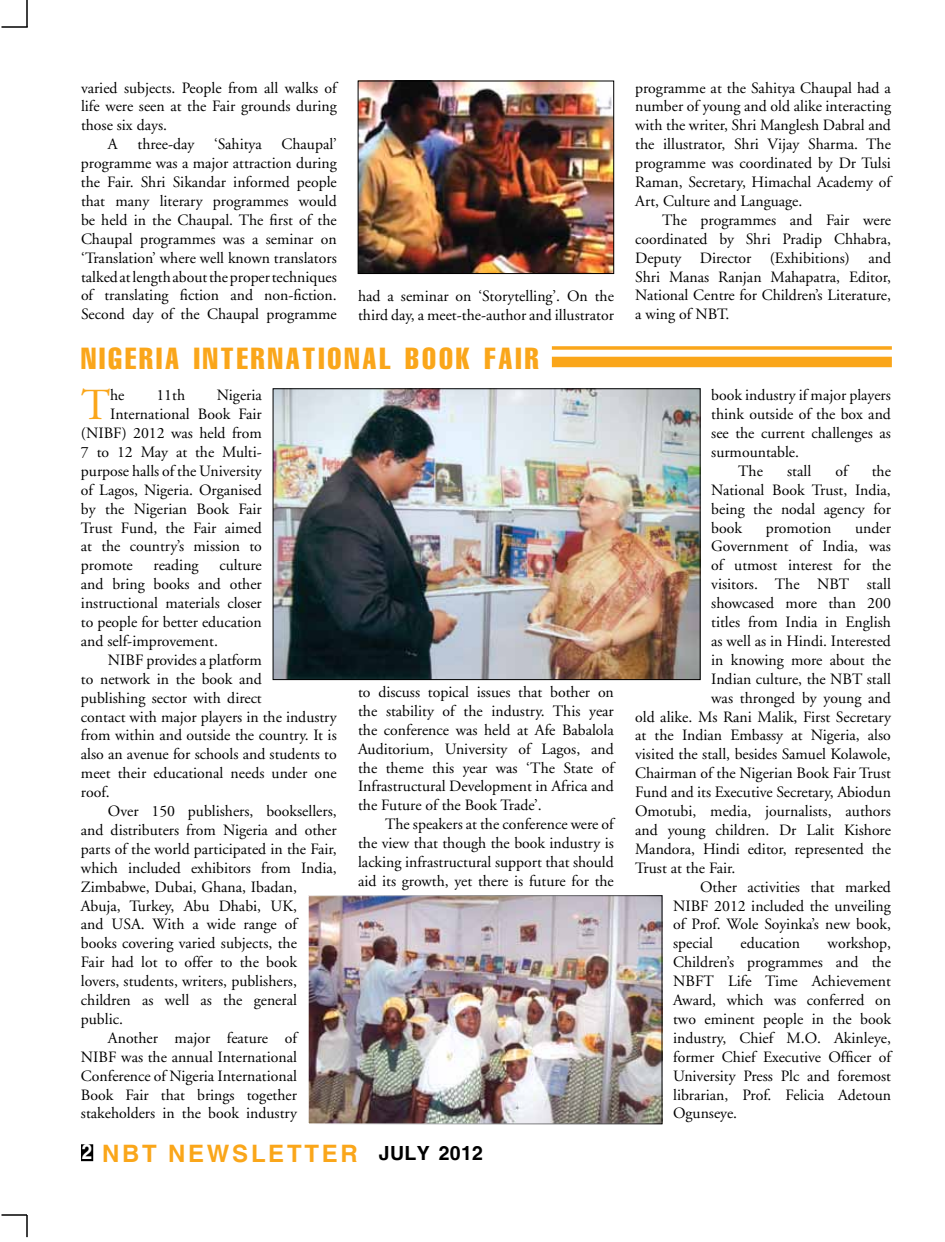
<style>
.page{position:relative;width:945px;height:1242px;background:#fff}
.page>*{position:absolute;margin:0;border:0;box-sizing:border-box;transform-origin:0 0}
.t1{font:44.25px "Adobe Garamond";color:#faa61a}
.t2{font:30px "Helv Compressed";letter-spacing:.1em;color:#faa61a}
.t3{font:700 24px "Helvetica";letter-spacing:.11em;color:#faa61a}
.t4{font:15.75px/18.9px "Adobe Garamond";color:#000;text-align:justify}
.s1{font-size:21px;color:#fff}
.s2{font-size:19.5px;color:#000}
</style>
<div class="page">
<hr style="left:26px;top:0;width:2px;height:27px;background:#000">
<hr style="left:1px;top:26px;width:27px;height:2px;background:#000">
<hr style="left:26px;top:1215px;width:2px;height:22px;background:#000">
<hr style="left:1px;top:1214px;width:26px;height:2px;background:#000">
<div style="left:82px;top:1146px;width:10px;height:14px;background:#000"></div>
<div style="left:81px;top:1144px;width:12px;height:17px;border:3px solid #000"></div>
<svg style="left:552px;top:346px;width:340px;height:4px"></svg>
<div style="left:552px;top:357px;width:340px;height:10px;background:#faa61a"></div>
<img style="left:360px;top:83px;width:252px;height:189px">
<div style="left:358px;top:81px;width:256px;height:193px;border:1px solid #000"></div>
<img style="left:275px;top:390px;width:424px;height:288px">
<div style="left:273px;top:388px;width:428px;height:292px;border:1px solid #000"></div>
<img style="left:310px;top:897px;width:350px;height:225px">
<p class="t4" style="left:81px;top:78px;width:259px">varied subjects. People from all walks of</p>
<p class="t4" style="left:81px;top:97px;width:257px">life were seen at the Fair grounds during</p>
<p class="t4" style="left:81px;top:116px;width:88px">those six days.</p>
<p class="t4" style="left:108px;top:135px;width:11px">A</p>
<p class="t4" style="left:138px;top:135px;width:58px">three-day</p>
<p class="t4" style="left:81px;top:135px;width:257px;text-indent:133px">‘Sahitya Chaupal’ programme was a major attraction during the Fair. Shri Sikandar informed people that many literary programmes would be held in the Chaupal. The first of the Chaupal programmes was a seminar on ‘Translation’ where well known translators talked at length about the proper techniques of translating fiction and non-fiction.<br>Second day of the Chaupal programme</p>
<p class="t4" style="left:358px;top:287px;width:257px">had a seminar on ‘Storytelling’. On the third day, a meet-the-author and illustrator</p>
<h2 class="t2" style="left:81px;top:339px;width:459px">NIGERIA INTERNATIONAL BOOK FAIR</h2>
<h1 class="t1" style="left:81px;top:381px;width:30px">T</h1>
<p class="t4" style="left:110px;top:386px;width:16px">he</p>
<p class="t4" style="left:156px;top:386px;width:30px">11th</p>
<p class="t4" style="left:110px;top:386px;width:153px;text-align:right">Nigeria<br>International Book Fair</p>
<p class="t4" style="left:81px;top:424px;width:15px">(NIBF</p>
<p class="t4" style="left:81px;top:424px;width:182px;text-indent:41px">) 2012 was held from 7 to 12 May at the Multi&shy;purpose halls of the University of Lagos, Nigeria. Organised by the Nigerian Book Fair Trust Fund, the Fair aimed at the country’s mission to promote</p>
<p class="t4" style="left:154px;top:556px;width:47px">reading</p>
<p class="t4" style="left:219px;top:556px;width:44px">culture</p>
<p class="t4" style="left:81px;top:575px;width:182px">and bring books and other</p>
<p class="t4" style="left:81px;top:594px;width:182px">instructional materials closer</p>
<p class="t4" style="left:81px;top:613px;width:182px">to people for better education</p>
<p class="t4" style="left:81px;top:632px;width:138px">and self-improvement.</p>
<p class="t4" style="left:108px;top:651px;width:10px">NIBF</p>
<p class="t4" style="left:81px;top:651px;width:257px;text-align:left;text-indent:65px">provides a platform<br>to network in the book and<br>publishing sector with direct<br>contact with major players in the industry from within and outside the country. It is also an avenue for schools and students to meet their educational needs under one roof.</p>
<p class="t4" style="left:108px;top:802px;width:230px">Over 150 publishers, booksellers,</p>
<p class="t4" style="left:81px;top:821px;width:257px">and distributers from Nigeria and other</p>
<p class="t4" style="left:81px;top:840px;width:257px">parts of the world participated in the Fair,</p>
<p class="t4" style="left:81px;top:859px;width:257px">which included exhibitors from India,</p>
<p class="t4" style="left:81px;top:878px;width:218px">Zimbabwe, Dubai, Ghana, Ibadan,</p>
<p class="t4" style="left:81px;top:897px;width:218px">Abuja, Turkey, Abu Dhabi, UK,</p>
<p class="t4" style="left:81px;top:915px;width:219px">and USA. With a wide range of</p>
<p class="t4" style="left:81px;top:934px;width:218px">books covering varied subjects, the</p>
<p class="t4" style="left:81px;top:953px;width:218px">Fair had lot to offer to the book</p>
<p class="t4" style="left:81px;top:972px;width:218px">lovers, students, writers, publishers,</p>
<p class="t4" style="left:81px;top:991px;width:218px">children as well as the general</p>
<p class="t4" style="left:81px;top:1010px;width:44px">public.</p>
<p class="t4" style="left:108px;top:1029px;width:192px">Another major feature of</p>
<p class="t4" style="left:81px;top:1048px;width:10px">NIBF</p>
<p class="t4" style="left:358px;top:683px;width:259px">to discuss topical issues that bother on the stability of the industry. This year the conference was held at Afe Babalola Auditorium, University of Lagos, and the theme this year was ‘The State of Infrastructural Development in Africa and the Future of the Book Trade’.</p>
<p class="t4" style="left:358px;top:815px;width:259px;text-indent:27px">The speakers at the conference were of the view that though the book industry is lacking infrastructural support that should aid its growth, yet there is future for the</p>
<p class="t4" style="left:81px;top:1048px;width:218px;text-indent:40px">was the annual International Conference of Nigeria International Book Fair that brings together stakeholders in the book industry</p>
<h3 class="t3" style="left:82px;top:1138px;width:403px"><span class="s1">2</span> NBT NEWSLETTER <span class="s2">JULY 2012</span></h3>
<p class="t4" style="left:635px;top:78px;width:259px">programme at the Sahitya Chaupal had a number of young and old alike interacting with the writer, Shri Manglesh Dabral and the illustrator, Shri Vijay Sharma. The programme was coordinated by Dr Tulsi Raman, Secretary, Himachal Academy of Art, Culture and Language.</p>
<p class="t4" style="left:635px;top:211px;width:257px;text-indent:27px">The programmes and Fair were coordinated by Shri Pradip Chhabra, Deputy Director (Exhibitions) and Shri Manas Ranjan Mahapatra, Editor, National Centre for Children’s Literature, a wing of NBT.</p>
<p class="t4" style="left:711px;top:386px;width:181px">book industry if major players</p>
<p class="t4" style="left:711px;top:405px;width:181px">think outside of the box and</p>
<p class="t4" style="left:711px;top:424px;width:181px">see the current challenges as</p>
<p class="t4" style="left:711px;top:443px;width:89px">surmountable.</p>
<p class="t4" style="left:738px;top:462px;width:26px">The</p>
<p class="t4" style="left:787px;top:462px;width:26px">stall</p>
<p class="t4" style="left:835px;top:462px;width:16px">of</p>
<p class="t4" style="left:711px;top:462px;width:181px;text-indent:161px">the National Book Trust, India, being the nodal agency for book</p>
<p class="t4" style="left:711px;top:519px;width:181px;text-indent:144px">under Government of India, was of utmost interest for the visitors. The NBT</p>
<p class="t4" style="left:766px;top:519px;width:67px">promotion</p>
<p class="t4" style="left:711px;top:575px;width:181px;text-indent:156px">stall showcased more than 200 titles from India in English as well as in Hindi. Interested in knowing more about the Indian culture, the NBT</p>
<p class="t4" style="left:867px;top:670px;width:26px">stall</p>
<p class="t4" style="left:711px;top:689px;width:181px">was thronged by young and</p>
<p class="t4" style="left:635px;top:708px;width:257px">old alike. Ms Rani Malik, First Secretary</p>
<p class="t4" style="left:635px;top:726px;width:257px">at the Indian Embassy at Nigeria, also</p>
<p class="t4" style="left:635px;top:745px;width:257px">visited the stall, besides Samuel Kolawole,</p>
<p class="t4" style="left:635px;top:764px;width:257px">Chairman of the Nigerian Book Fair Trust</p>
<p class="t4" style="left:635px;top:783px;width:257px">Fund and its Executive Secretary, Abiodun</p>
<p class="t4" style="left:635px;top:802px;width:257px">Omotubi, media, journalists, authors</p>
<p class="t4" style="left:635px;top:821px;width:257px">and young children. Dr Lalit Kishore</p>
<p class="t4" style="left:635px;top:840px;width:257px">Mandora, Hindi editor, represented the</p>
<p class="t4" style="left:635px;top:859px;width:102px">Trust at the Fair.</p>
<p class="t4" style="left:700px;top:878px;width:192px">Other activities that marked</p>
<p class="t4" style="left:673px;top:897px;width:10px">NIBF</p>
<p class="t4" style="left:673px;top:897px;width:219px;text-indent:41px">2012 included the unveiling of Prof. Wole Soyinka’s new book, special</p>
<p class="t4" style="left:673px;top:934px;width:219px;text-indent:155px">workshop, Children’s programmes and the NBFT</p>
<p class="t4" style="left:740px;top:934px;width:61px">education</p>
<p class="t4" style="left:673px;top:972px;width:221px;text-indent:55px">Life Time Achievement Award, which was conferred on two eminent people in the book industry, Chief M.O. Akinleye, former Chief Executive Officer of University Press Plc and foremost librarian, Prof. Felicia Adetoun Ogunseye.</p>
</div>
